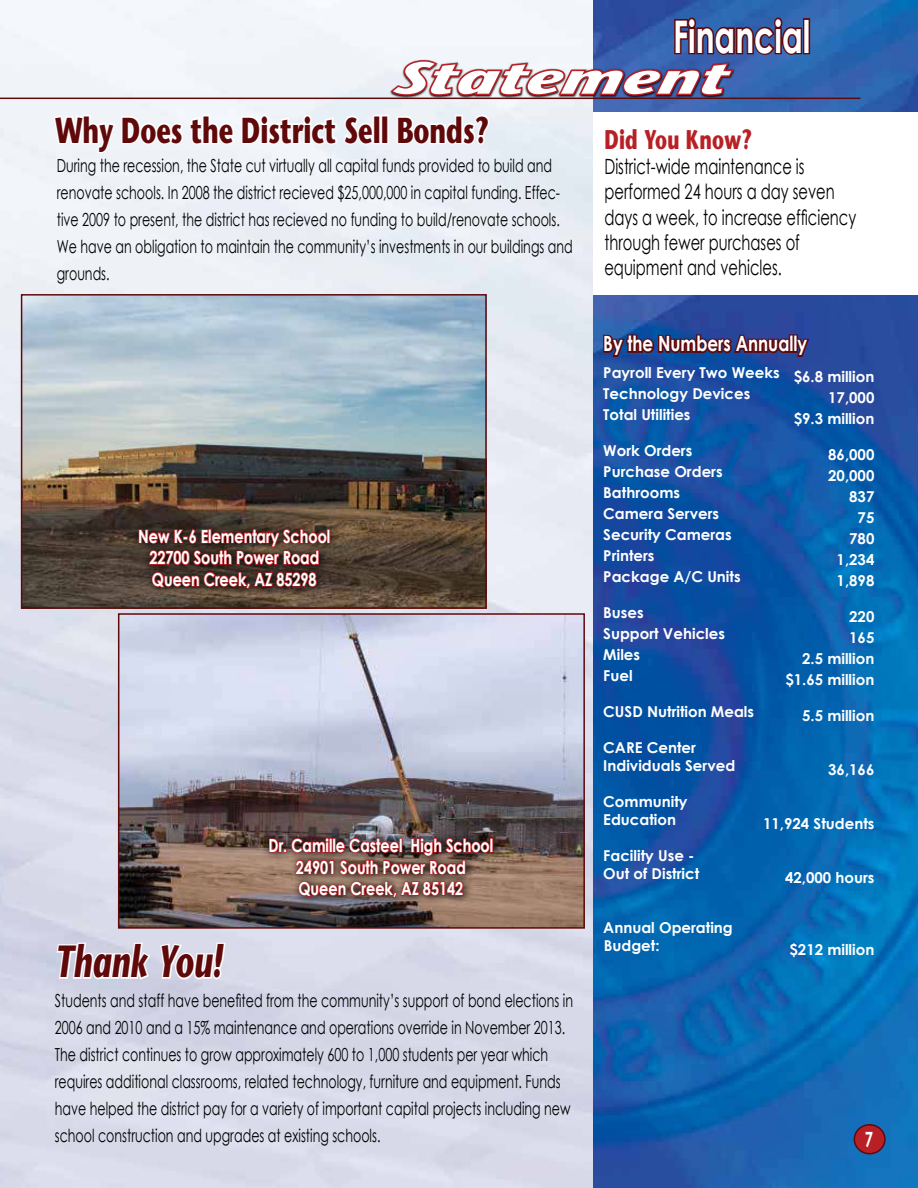
<style>
.page{position:relative;width:918px;height:1188px;background:#fff}
.page>*{position:absolute;margin:0;border:0;box-sizing:border-box;transform-origin:0 0}
.t1{font:700 45px "Century Gothic";color:#fff;scale:.7 1}
.t2{font:italic 700 45px "Stone Sans Std";color:#5f090b;scale:.7 1}
.t3{font:italic 700 45px "Stone Sans Std";color:#fff;scale:1.5 1}
.t4{font:700 36px "Stone Sans Std";color:#5f090b;scale:.7 1}
.t5{font:700 27px "Stone Sans Std";letter-spacing:.01em;color:#b82025;scale:.7 1}
.t6{font:21px/25.2px "Century Gothic";color:#000;scale:.7 1}
.t7{font:700 21px "Century Gothic";color:#fff;scale:.8 1}
.t8{font:700 21px "Century Gothic";color:#fff;scale:.7 1}
.t9{font:18px/27px "Century Gothic";color:#000;scale:.7 1}
.t10{font:700 18px/21.6px "Century Gothic";color:#fff;text-align:center;scale:.8 1}
.t11{font:700 15px/21px "Century Gothic";color:#fff}
</style>
<div class="page">
<img style="left:593px;top:0;width:325px;height:1188px">
<div style="left:854px;top:1125px;width:31px;height:29px;background:#b82025;border-radius:50%"></div>
<div style="left:854px;top:1124px;width:32px;height:30px;border:2px solid #5f090b;border-radius:50%"></div>
<hr style="left:0;top:98px;width:860px;height:1px;background:#5f090b">
<div style="left:593px;top:113px;width:325px;height:182px;background:#fff"></div>
<img style="left:24px;top:297px;width:460px;height:309px">
<div style="left:21px;top:294px;width:466px;height:315px;border:2px solid #5f090b"></div>
<img style="left:121px;top:616px;width:461px;height:310px">
<div style="left:118px;top:613px;width:467px;height:316px;border:2px solid #5f090b"></div>
<svg style="left:52px;top:94px;width:324px;height:97px"></svg>
<div style="left:373px;top:115px;width:8px;height:29px;border:3px solid #fff"></div>
<div style="left:381px;top:115px;width:8px;height:29px;border:3px solid #fff"></div>
<svg style="left:395px;top:113px;width:96px;height:33px"></svg>
<svg style="left:602px;top:329px;width:209px;height:47px;background:#2d3876"></svg>
<div style="left:803px;top:18px;width:7px;height:36px;border:3px solid #5f090b"></div>
<svg style="left:55px;top:916px;width:97px;height:102px"></svg>
<svg style="left:158px;top:941px;width:69px;height:179px;background:#dadbea"></svg>
<svg style="left:262px;top:831px;width:240px;height:75px;background:#726059"></svg>
<div style="left:490px;top:838px;width:3px;height:15px;border:2px solid #b82025"></div>
<img style="left:268px;top:837px;width:223px;height:69px">
<svg style="left:132px;top:522px;width:207px;height:75px;background:#4c3d31"></svg>
<div style="left:327px;top:529px;width:3px;height:14px;border:2px solid #b82025"></div>
<svg style="left:138px;top:527px;width:190px;height:70px;background:#652d28"></svg>
<svg style="left:388px;top:15px;width:416px;height:83px"></svg>
<h1 class="t1" style="left:673px;top:2px;width:198px">Financial</h1>
<h1 class="t3" style="left:391px;top:51px;width:223px">Statement</h1>
<h2 class="t4" style="left:55px;top:109px;width:622px">Why Does the District Sell Bonds?</h2>
<p class="t9" style="left:57px;top:151px;width:739px">During the recession, the State cut virtually all capital funds provided to build and renovate schools. In 2008 the district recieved $25,000,000 in capital funding. Effec&shy;tive 2009 to present, the district has recieved no funding to build/renovate schools.<br>We have an obligation to maintain the community’s investments in our buildings and grounds.</p>
<p class="t10" style="left:138px;top:525px;width:242px">New K-6 Elementary School<br>22700 South Power Road<br>Queen Creek, AZ 85298</p>
<p class="t10" style="left:269px;top:834px;width:282px">Dr. Camille Casteel High School<br>24901 South Power Road<br>Queen Creek, AZ 85142</p>
<h1 class="t2" style="left:55px;top:935px;width:240px">Thank You!</h1>
<p class="t9" style="left:55px;top:987px;width:742px">Students and staff have benefited from the community’s support of bond elections in 2006 and 2010 and a 15% maintenance and operations override in November 2013.<br>The district continues to grow approximately 600 to 1,000 students per year which requires additional classrooms, related technology, furniture and equipment. Funds have helped the district pay for a variety of important capital projects including new school construction and upgrades at existing schools.</p>
<h3 class="t5" style="left:604px;top:123px;width:213px">Did You Know?</h3>
<p class="t6" style="left:604px;top:154px;width:361px">District-wide maintenance is performed 24 hours a day seven days a week, to increase efficiency through fewer purchases of equipment and vehicles.</p>
<p class="t7" style="left:603px;top:328px;width:256px">By the Numbers Annually</p>
<p class="t11" style="left:603px;top:362px;width:178px">Payroll Every Two Weeks<br>Technology Devices<br>Total Utilities</p>
<p class="t11" style="left:603px;top:440px;width:139px">Work Orders<br>Purchase Orders<br>Bathrooms<br>Camera Servers<br>Security Cameras<br>Printers<br>Package A/C Units</p>
<p class="t11" style="left:603px;top:602px;width:123px">Buses<br>Support Vehicles<br>Miles<br>Fuel</p>
<p class="t11" style="left:603px;top:701px;width:152px">CUSD Nutrition Meals</p>
<p class="t11" style="left:603px;top:738px;width:133px;line-height:18px">CARE Center<br>Individuals Served</p>
<p class="t11" style="left:603px;top:792px;width:86px;line-height:18px">Community<br>Education</p>
<p class="t11" style="left:603px;top:846px;width:97px;line-height:18px">Facility Use -<br>Out of District</p>
<p class="t11" style="left:794px;top:366px;width:82px;text-align:right">$6.8 million<br>17,000<br>$9.3 million</p>
<p class="t11" style="left:828px;top:444px;width:48px;text-align:right">86,000<br>20,000<br>837<br>75<br>780<br>1,234<br>1,898</p>
<p class="t11" style="left:785px;top:606px;width:91px;text-align:right">220<br>165<br>2.5 million $1.65 million</p>
<p class="t11" style="left:802px;top:705px;width:74px">5.5 million</p>
<p class="t11" style="left:828px;top:759px;width:48px">36,166</p>
<p class="t11" style="left:763px;top:813px;width:113px">11,924 Students</p>
<p class="t11" style="left:785px;top:867px;width:91px">42,000 hours</p>
<p class="t11" style="left:603px;top:918px;width:131px;line-height:18px">Annual Operating<br>Budget:</p>
<p class="t11" style="left:790px;top:939px;width:86px">$212 million</p>
<p class="t8" style="left:865px;top:1123px;width:13px">7</p>
</div>
